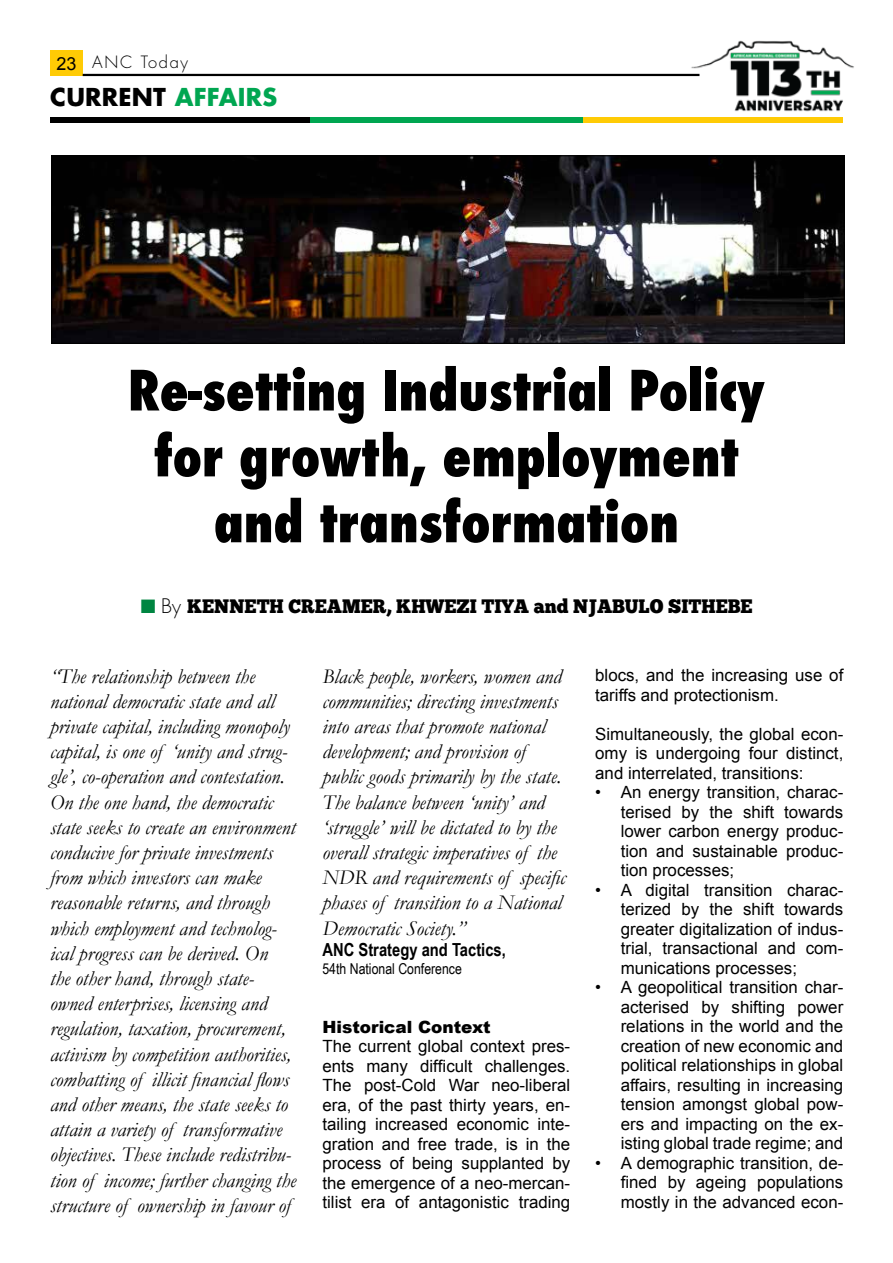
<style>
.page{position:relative;width:893px;height:1263px;background:#fff}
.page>*{position:absolute;margin:0;border:0;box-sizing:border-box;transform-origin:0 0}
.t1{font:800 condensed 54px/65.8px "Futura";color:#000;text-align:center}
.t2{font:700 24px "Futura Std";letter-spacing:.01em;color:#000}
.t3{font:italic 21px/25.2px "Garamond";color:#000}
.t4{font:19.5px "Chunk Five";color:#000;scale:.95 1}
.t5{font:700 18px "Arial Narrow";color:#000}
.t6{font:16.8px/19.5px "Arial";color:#000;text-align:justify}
.t7{font:900 16.8px "Arial";color:#000}
.t8{font:300 16.5px "Futura Std";letter-spacing:.1em;color:#000}
.t9{font:15px "Arial Narrow";color:#000}
.s1{font-family:"Arial";font-weight:400;font-size:18px}
.s2{color:#00a651}
.s3{color:#008541}
.s4{font-family:"Futura Std";font-weight:300}
</style>
<div class="page">
<div style="left:50px;top:51px;width:33px;height:25px;background:#ffcb05"></div>
<div style="left:50px;top:117px;width:260px;height:6px;background:#000"></div>
<div style="left:310px;top:117px;width:273px;height:6px;background:#00a651"></div>
<div style="left:583px;top:117px;width:259px;height:6px;background:#ffcb05"></div>
<hr style="left:83px;top:74px;width:616px;height:2px;background:#000">
<img style="left:684px;top:40px;width:170px;height:83px">
<img style="left:53px;top:157px;width:790px;height:185px">
<div style="left:51px;top:155px;width:794px;height:189px;border:1px solid #000"></div>
<p class="t8" style="left:56px;top:52px;width:133px"><span class="s1">23</span> ANC Today</p>
<p class="t2" style="left:50px;top:81px;width:228px">CURRENT <span class="s2">AFFAIRS</span></p>
<h1 class="t1" style="left:128px;top:358px;width:638px">Re-setting Industrial Policy for growth, employment and transformation</h1>
<p class="t4" style="left:141px;top:594px;width:645px"><span class="s3">■</span> <span class="s4">By</span> KENNETH CREAMER, KHWEZI TIYA and NJABULO SITHEBE</p>
<p class="t3" style="left:50px;top:663px;width:248px">“The relationship between the national democratic state and all private capital, including monopoly capital, is one of ‘unity and strug&shy;gle’, co-operation and contestation.<br>On the one hand, the democratic state seeks to create an environment conducive for private investments from which investors can make reasonable returns, and through which employment and technolog&shy;ical progress can be derived. On<br>the other hand, through state&shy;owned enterprises, licensing and regulation, taxation, procurement, activism by competition authorities, combatting of illicit financial flows and other means, the state seeks to attain a variety of transformative objectives. These include redistribu&shy;tion of income; further changing the structure of ownership in favour of</p>
<p class="t3" style="left:322px;top:663px;width:245px">Black people, workers, women and communities; directing investments into areas that promote national development; and provision of public goods primarily by the state.<br>The balance between ‘unity’ and ‘struggle’ will be dictated to by the overall strategic imperatives of the NDR and requirements of specific phases of transition to a National Democratic Society.”</p>
<p class="t5" style="left:322px;top:936px;width:185px">ANC Strategy and Tactics,</p>
<p class="t9" style="left:322px;top:958px;width:141px">54th National Conference</p>
<p class="t7" style="left:322px;top:1014px;width:170px">Historical Context</p>
<p class="t6" style="left:322px;top:1037px;width:249px">The current global context pres&shy;ents many difficult challenges.<br>The post-Cold War neo-liberal era, of the past thirty years, en&shy;tailing increased economic inte&shy;gration and free trade, is in the process of being supplanted by the emergence of a neo-mercan&shy;tilist era of antagonistic trading</p>
<p class="t6" style="left:595px;top:666px;width:250px">blocs, and the increasing use of tariffs and protectionism.</p>
<p class="t6" style="left:595px;top:724px;width:250px">Simultaneously, the global econ&shy;omy is undergoing four distinct, and interrelated, transitions:</p>
<p class="t6" style="left:621px;top:783px;width:224px;text-indent:-25px">• An energy transition, charac&shy;terised by the shift towards lower carbon energy produc&shy;tion and sustainable produc&shy;tion processes;</p>
<p class="t6" style="left:621px;top:880px;width:224px;text-indent:-25px">• A digital transition charac&shy;terized by the shift towards greater digitalization of indus&shy;trial, transactional and com&shy;munications processes;</p>
<p class="t6" style="left:621px;top:978px;width:224px;text-indent:-26px">• A geopolitical transition char&shy;acterised by shifting power relations in the world and the creation of new economic and political relationships in global affairs, resulting in increasing tension amongst global pow&shy;ers and impacting on the ex&shy;isting global trade regime; and</p>
<p class="t6" style="left:621px;top:1153px;width:224px;text-indent:-26px">• A demographic transition, de&shy;fined by ageing populations mostly in the advanced econ-</p>
</div>
